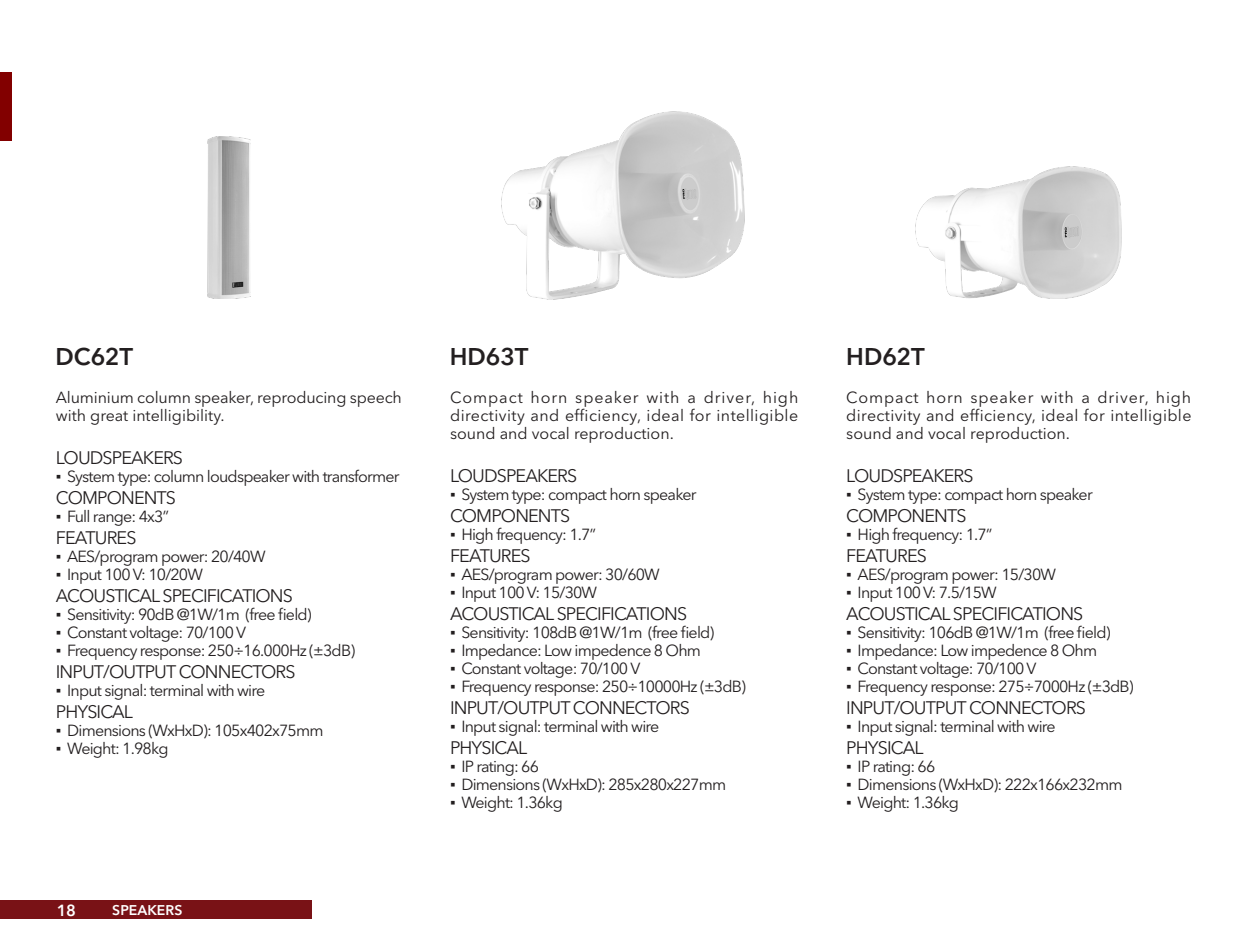
<style>
.page{position:relative;width:1248px;height:936px;background:#fff}
.page>*{position:absolute;margin:0;border:0;box-sizing:border-box;transform-origin:0 0}
.ID_Indice{font:600 24px "Avenir Next LT Pro";color:#231f20}
.OVER_SEZIONI{font:18px "Avenir Next LT Pro";letter-spacing:-.05em;color:#231f20}
.DescrizioneDati_EN{font:16px/18px "Avenir Next LT Pro";letter-spacing:-.05em;color:#231f20;text-align:justify}
.DescrizioneDati_EN-2{font:16px/18px "Avenir Next LT Pro";letter-spacing:-.01em;color:#231f20}
.t1{font:600 16px "Avenir Next LT Pro";color:#fff}
.t2{font:600 14px "Avenir Next LT Pro";color:#fff}
.s1{font-family:"Arial"}
</style>
<div class="page">
<div style="left:0;top:72px;width:12px;height:68px;background:#820000"></div>
<div style="left:0;top:900px;width:311px;height:18px;background:#791216"></div>
<img style="left:501px;top:112px;width:243px;height:187px">
<img style="left:915px;top:166px;width:205px;height:133px">
<img style="left:207px;top:137px;width:43px;height:162px">
<p class="ID_Indice" style="left:56px;top:342px;width:79px">DC62T</p>
<p class="ID_Indice" style="left:449px;top:342px;width:80px">HD63T</p>
<p class="ID_Indice" style="left:846px;top:342px;width:80px">HD62T</p>
<p class="DescrizioneDati_EN-2" style="left:56px;top:389px;width:347px">Aluminium column speaker, reproducing speech with great intelligibility.</p>
<p class="OVER_SEZIONI" style="left:56px;top:447px;width:129px">LOUDSPEAKERS</p>
<p class="DescrizioneDati_EN" style="left:56px;top:467px;width:345px"><span class="s1">▪</span> System type: column loudspeaker with transformer</p>
<p class="OVER_SEZIONI" style="left:56px;top:487px;width:122px">COMPONENTS</p>
<p class="DescrizioneDati_EN" style="left:56px;top:507px;width:115px"><span class="s1">▪</span> Full range: 4x3’’</p>
<p class="OVER_SEZIONI" style="left:56px;top:527px;width:82px">FEATURES</p>
<p class="DescrizioneDati_EN" style="left:56px;top:547px;width:211px"><span class="s1">▪</span> AES/program power: 20/40W</p>
<p class="DescrizioneDati_EN" style="left:56px;top:565px;width:149px"><span class="s1">▪</span> Input 100 V: 10/20W</p>
<p class="OVER_SEZIONI" style="left:56px;top:585px;width:238px">ACOUSTICAL SPECIFICATIONS</p>
<p class="DescrizioneDati_EN" style="left:56px;top:605px;width:257px"><span class="s1">▪</span> Sensitivity: 90dB @1W/1m (free field)</p>
<p class="DescrizioneDati_EN" style="left:56px;top:623px;width:192px"><span class="s1">▪</span> Constant voltage: 70/100 V</p>
<p class="DescrizioneDati_EN" style="left:56px;top:641px;width:301px"><span class="s1">▪</span> Frequency response: 250÷16.000Hz (±3dB)</p>
<p class="OVER_SEZIONI" style="left:56px;top:661px;width:241px">INPUT/OUTPUT CONNECTORS</p>
<p class="DescrizioneDati_EN" style="left:56px;top:681px;width:211px"><span class="s1">▪</span> Input signal: terminal with wire</p>
<p class="OVER_SEZIONI" style="left:56px;top:701px;width:79px">PHYSICAL</p>
<p class="DescrizioneDati_EN" style="left:56px;top:721px;width:269px"><span class="s1">▪</span> Dimensions (WxHxD): 105x402x75mm</p>
<p class="DescrizioneDati_EN" style="left:56px;top:739px;width:114px"><span class="s1">▪</span> Weight: 1.98kg</p>
<p class="t1" style="left:57px;top:900px;width:21px">18</p>
<p class="t2" style="left:112px;top:901px;width:72px">SPEAKERS</p>
<p class="DescrizioneDati_EN" style="left:450px;top:389px;width:350px">Compact horn speaker with a driver, high directivity and efficiency, ideal for intelligible sound and vocal reproduction.</p>
<p class="OVER_SEZIONI" style="left:450px;top:465px;width:129px">LOUDSPEAKERS</p>
<p class="DescrizioneDati_EN" style="left:450px;top:485px;width:248px"><span class="s1">▪</span> System type: compact horn speaker</p>
<p class="OVER_SEZIONI" style="left:450px;top:505px;width:122px">COMPONENTS</p>
<p class="DescrizioneDati_EN" style="left:450px;top:525px;width:147px"><span class="s1">▪</span> High frequency: 1.7’’</p>
<p class="OVER_SEZIONI" style="left:450px;top:545px;width:82px">FEATURES</p>
<p class="DescrizioneDati_EN" style="left:450px;top:565px;width:211px"><span class="s1">▪</span> AES/program power: 30/60W</p>
<p class="DescrizioneDati_EN" style="left:450px;top:583px;width:149px"><span class="s1">▪</span> Input 100 V: 15/30W</p>
<p class="OVER_SEZIONI" style="left:450px;top:603px;width:238px">ACOUSTICAL SPECIFICATIONS</p>
<p class="DescrizioneDati_EN" style="left:450px;top:623px;width:266px"><span class="s1">▪</span> Sensitivity: 108dB @1W/1m (free field)</p>
<p class="DescrizioneDati_EN" style="left:450px;top:641px;width:252px"><span class="s1">▪</span> Impedance: Low impedence 8 Ohm</p>
<p class="DescrizioneDati_EN" style="left:450px;top:659px;width:192px"><span class="s1">▪</span> Constant voltage: 70/100 V</p>
<p class="DescrizioneDati_EN" style="left:450px;top:677px;width:297px"><span class="s1">▪</span> Frequency response: 250÷10000Hz (±3dB)</p>
<p class="OVER_SEZIONI" style="left:450px;top:697px;width:241px">INPUT/OUTPUT CONNECTORS</p>
<p class="DescrizioneDati_EN" style="left:450px;top:717px;width:211px"><span class="s1">▪</span> Input signal: terminal with wire</p>
<p class="OVER_SEZIONI" style="left:450px;top:737px;width:79px">PHYSICAL</p>
<p class="DescrizioneDati_EN" style="left:450px;top:757px;width:90px"><span class="s1">▪</span> IP rating: 66</p>
<p class="DescrizioneDati_EN" style="left:450px;top:775px;width:278px"><span class="s1">▪</span> Dimensions (WxHxD): 285x280x227mm</p>
<p class="DescrizioneDati_EN" style="left:450px;top:793px;width:114px"><span class="s1">▪</span> Weight: 1.36kg</p>
<p class="DescrizioneDati_EN" style="left:846px;top:389px;width:347px">Compact horn speaker with a driver, high directivity and efficiency, ideal for intelligible sound and vocal reproduction.</p>
<p class="OVER_SEZIONI" style="left:846px;top:465px;width:129px">LOUDSPEAKERS</p>
<p class="DescrizioneDati_EN" style="left:846px;top:485px;width:248px"><span class="s1">▪</span> System type: compact horn speaker</p>
<p class="OVER_SEZIONI" style="left:846px;top:505px;width:122px">COMPONENTS</p>
<p class="DescrizioneDati_EN" style="left:846px;top:525px;width:147px"><span class="s1">▪</span> High frequency: 1.7’’</p>
<p class="OVER_SEZIONI" style="left:846px;top:545px;width:82px">FEATURES</p>
<p class="DescrizioneDati_EN" style="left:846px;top:565px;width:211px"><span class="s1">▪</span> AES/program power: 15/30W</p>
<p class="DescrizioneDati_EN" style="left:846px;top:583px;width:152px"><span class="s1">▪</span> Input 100 V: 7.5/15W</p>
<p class="OVER_SEZIONI" style="left:846px;top:603px;width:238px">ACOUSTICAL SPECIFICATIONS</p>
<p class="DescrizioneDati_EN" style="left:846px;top:623px;width:266px"><span class="s1">▪</span> Sensitivity: 106dB @1W/1m (free field)</p>
<p class="DescrizioneDati_EN" style="left:846px;top:641px;width:252px"><span class="s1">▪</span> Impedance: Low impedence 8 Ohm</p>
<p class="DescrizioneDati_EN" style="left:846px;top:659px;width:192px"><span class="s1">▪</span> Constant voltage: 70/100 V</p>
<p class="DescrizioneDati_EN" style="left:846px;top:677px;width:289px"><span class="s1">▪</span> Frequency response: 275÷7000Hz (±3dB)</p>
<p class="OVER_SEZIONI" style="left:846px;top:697px;width:241px">INPUT/OUTPUT CONNECTORS</p>
<p class="DescrizioneDati_EN" style="left:846px;top:717px;width:211px"><span class="s1">▪</span> Input signal: terminal with wire</p>
<p class="OVER_SEZIONI" style="left:846px;top:737px;width:79px">PHYSICAL</p>
<p class="DescrizioneDati_EN" style="left:846px;top:757px;width:90px"><span class="s1">▪</span> IP rating: 66</p>
<p class="DescrizioneDati_EN" style="left:846px;top:775px;width:278px"><span class="s1">▪</span> Dimensions (WxHxD): 222x166x232mm</p>
<p class="DescrizioneDati_EN" style="left:846px;top:793px;width:114px"><span class="s1">▪</span> Weight: 1.36kg</p>
</div>
